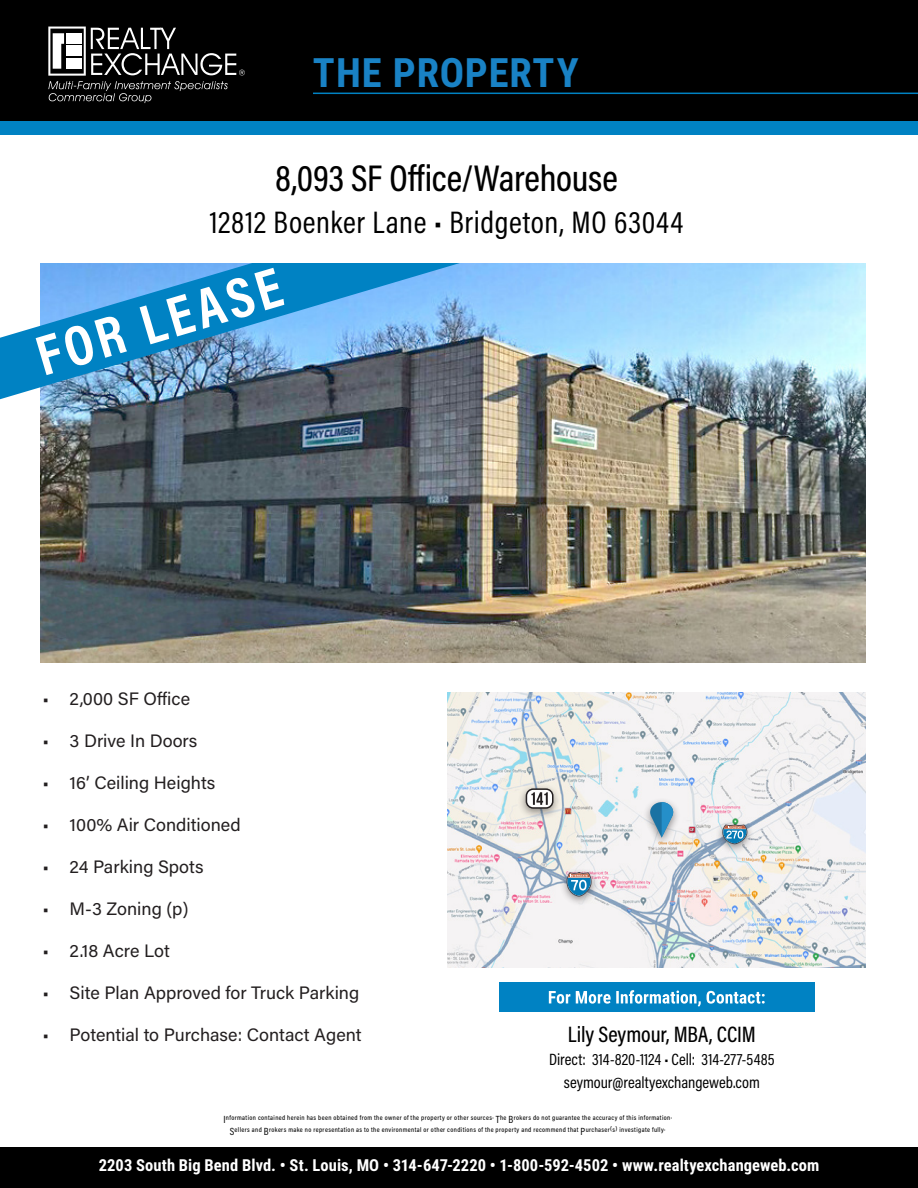
<style>
.page{position:relative;width:918px;height:1188px;background:#fff}
.page>*{position:absolute;margin:0;border:0;box-sizing:border-box;transform-origin:0 0}
.t1{font:700 57px "Acumin Pro Cond";color:#fff}
.t2{font:700 40.5px "Roboto Condensed";letter-spacing:.02em;color:#1982c5}
.t3{font:500 37.5px "Acumin Pro Cond";letter-spacing:-.01em;color:#000}
.t4{font:31.35px "Acumin Pro Cond";letter-spacing:.03em;color:#000}
.t5{font:500 22.5px "Acumin Pro Cond";letter-spacing:-.005em;color:#000}
.t6{font:18px "Acumin Pro";color:#231f20}
.t7{font:700 16.5px "Roboto Condensed";letter-spacing:.005em;color:#fff}
.t8{font:16.5px "Acumin Pro Cond";letter-spacing:.01em;color:#000}
.t9{font:10.5px "Acumin Pro Cond";letter-spacing:.04em;color:#000}
</style>
<div class="page">
<div style="left:0;top:0;width:918px;height:122px;background:#000"></div>
<div style="left:0;top:1147px;width:918px;height:41px;background:#000"></div>
<hr style="left:313px;top:93px;width:605px;height:1px;background:#0082c3">
<div style="left:0;top:122px;width:918px;height:13px;background:#0082c3"></div>
<svg style="left:48px;top:27px;width:197px;height:76px"></svg>
<img style="left:448px;top:692px;width:418px;height:276px">
<div style="left:499px;top:982px;width:316px;height:30px;background:#0082c3"></div>
<svg style="left:549px;top:990px;width:216px;height:17px"></svg>
<img style="left:40px;top:263px;width:826px;height:399px">
<div style="left:715px;top:820px;width:40px;height:34px;background:#231f20;opacity:.5"></div>
<svg style="left:722px;top:825px;width:25px;height:19px"></svg>
<div style="left:559px;top:868px;width:40px;height:39px;background:#231f20;opacity:.5"></div>
<svg style="left:567px;top:873px;width:24px;height:23px"></svg>
<div style="left:517px;top:783px;width:45px;height:37px;background:#231f20;opacity:.5"></div>
<div style="left:526px;top:789px;width:27px;height:19px;background:#fff;border-radius:7px"></div>
<div style="left:526px;top:788px;width:27px;height:21px;border:2px solid #231f20;border-radius:7px"></div>
<svg style="left:531px;top:792px;width:17px;height:13px"></svg>
<div style="left:642px;top:797px;width:39px;height:50px;background:#231f20;opacity:.5"></div>
<svg style="left:650px;top:802px;width:23px;height:36px"></svg>
<img style="left:0;top:263px;width:464px;height:136px">
<h2 class="t2" style="left:313px;top:45px;width:267px">THE PROPERTY</h2>
<p class="t3" style="left:275px;top:154px;width:344px">8,093 SF Office/Warehouse</p>
<p class="t4" style="left:210px;top:202px;width:475px">12812 Boenker Lane • Bridgeton, MO 63044</p>
<p class="t1" style="left:27px;top:322px;width:255px;rotate:-17deg">FOR LEASE</p>
<p class="t6" style="left:43px;top:687px;width:149px">• 2,000 SF Office</p>
<p class="t6" style="left:43px;top:729px;width:156px">• 3 Drive In Doors</p>
<p class="t6" style="left:43px;top:771px;width:174px">• 16’ Ceiling Heights</p>
<p class="t6" style="left:43px;top:813px;width:200px">• 100% Air Conditioned</p>
<p class="t6" style="left:43px;top:855px;width:162px">• 24 Parking Spots</p>
<p class="t6" style="left:43px;top:897px;width:147px">• M-3 Zoning (p)</p>
<p class="t6" style="left:43px;top:939px;width:129px">• 2.18 Acre Lot</p>
<p class="t6" style="left:43px;top:981px;width:318px">• Site Plan Approved for Truck Parking</p>
<p class="t6" style="left:43px;top:1023px;width:320px">• Potential to Purchase: Contact Agent</p>
<p class="t5" style="left:568px;top:1020px;width:189px">Lily Seymour, MBA, CCIM</p>
<p class="t8" style="left:549px;top:1049px;width:227px">Direct: 314-820-1124 • Cell: 314-277-5485</p>
<p class="t8" style="left:564px;top:1071px;width:198px">seymour@realtyexchangeweb.com</p>
<p class="t9" style="left:223px;top:1112px;width:450px">Information contained herein has been obtained from the owner of the property or other sources. The Brokers do not guarantee the accuracy of this information.</p>
<p class="t9" style="left:230px;top:1125px;width:437px">Sellers and Brokers make no representation as to the environmental or other conditions of the property and recommend that Purchaser(s) investigate fully.</p>
<h3 class="t7" style="left:99px;top:1154px;width:722px">2203 South Big Bend Blvd. • St. Louis, MO • 314-647-2220 • 1-800-592-4502 • www.realtyexchangeweb.com</h3>
</div>
